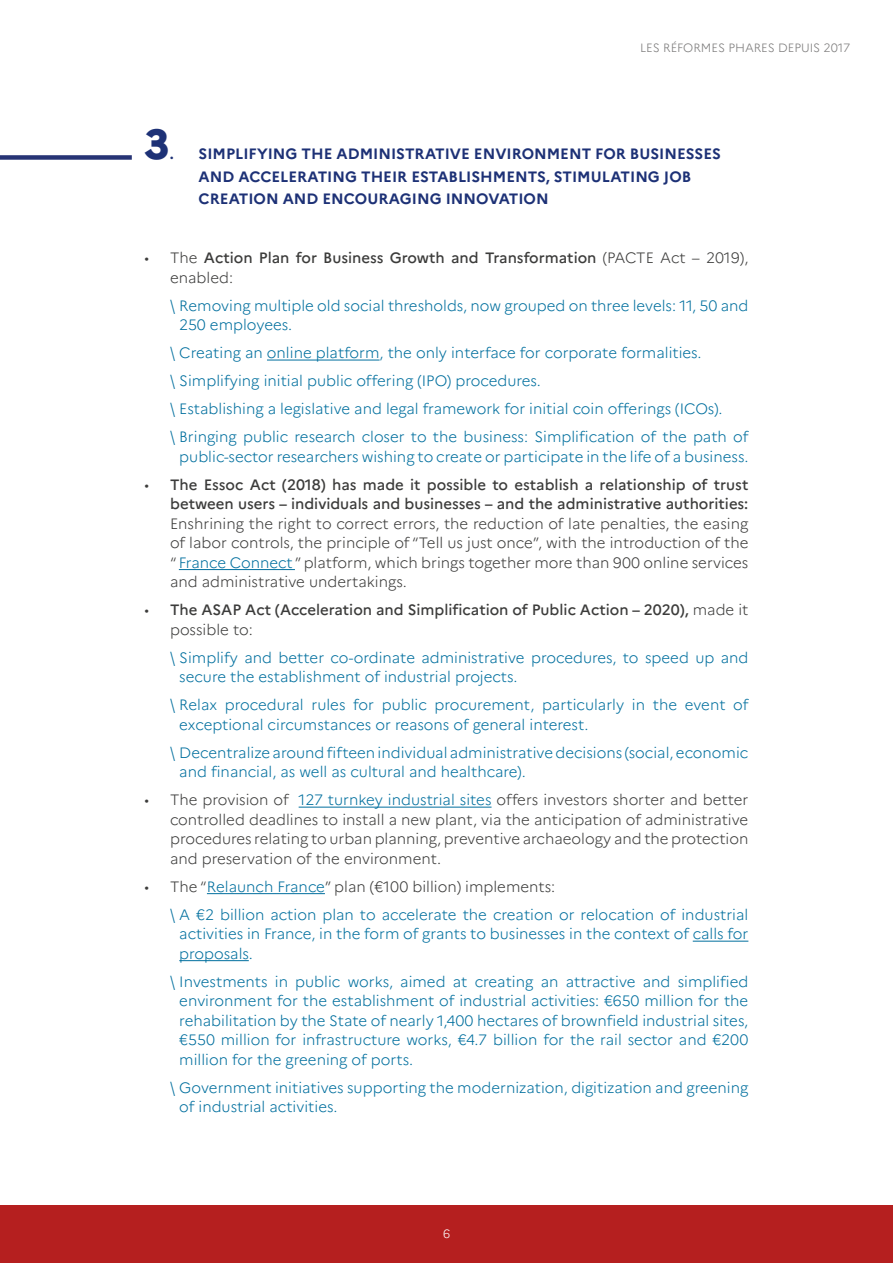
<style>
.page{position:relative;width:893px;height:1263px;background:#fff}
.page>*{position:absolute;margin:0;border:0;box-sizing:border-box;transform-origin:0 0}
.t1{font:800 42px "Marianne";color:#1d3176}
.t2{font:300 15px/19.5px "Marianne";color:#006f9e}
.t3{font:300 15px/19.5px "Marianne";color:#3c3c3b;text-align:justify}
.t4{font:500 15px/19.5px "Marianne";color:#3c3c3b}
.t5{font:700 15px/22.5px "Marianne";color:#1d3176}
.t6{font:300 12px "Marianne";color:#7c7b7b}
.t7{font:300 12px "Marianne";color:#fff}
.s1{font-weight:300}
.s2{font-weight:500}
.s3{color:#006f9e}
</style>
<div class="page">
<div style="left:0;top:1205px;width:893px;height:58px;background:#b51f1f"></div>
<hr style="left:267px;top:360px;width:113px;height:1px;background:#006f9e">
<hr style="left:179px;top:569px;width:116px;height:1px;background:#006f9e">
<hr style="left:299px;top:807px;width:193px;height:1px;background:#006f9e">
<hr style="left:207px;top:893px;width:118px;height:1px;background:#006f9e">
<hr style="left:693px;top:941px;width:55px;height:1px;background:#006f9e">
<hr style="left:179px;top:960px;width:70px;height:1px;background:#006f9e">
<div style="left:0;top:155px;width:132px;height:5px;background:#273475"></div>
<p class="t6" style="left:640px;top:40px;width:212px">LES RÉFORMES PHARES DEPUIS 2017</p>
<p class="t1" style="left:145px;top:118px;width:27px">3</p>
<p class="t5" style="left:170px;top:142px;width:6px">.</p>
<p class="t5" style="left:199px;top:142px;width:524px">SIMPLIFYING THE ADMINISTRATIVE ENVIRONMENT FOR BUSINESSES<br>AND ACCELERATING THEIR ESTABLISHMENTS, STIMULATING JOB<br>CREATION AND ENCOURAGING INNOVATION</p>
<p class="t4" style="left:170px;top:248px;width:580px;text-indent:-26px"><span class="s1">• The</span> Action Plan for Business Growth and Transformation <span class="s1">(PACTE Act – 2019), enabled:</span></p>
<p class="t2" style="left:179px;top:295px;width:571px;text-indent:-9px">\ Removing multiple old social thresholds, now grouped on three levels: 11, 50 and<br>250 employees.</p>
<p class="t2" style="left:170px;top:343px;width:533px">\ Creating an online platform, the only interface for corporate formalities.</p>
<p class="t2" style="left:170px;top:371px;width:372px">\ Simplifying initial public offering (IPO) procedures.</p>
<p class="t2" style="left:170px;top:399px;width:554px">\ Establishing a legislative and legal framework for initial coin offerings (ICOs).</p>
<p class="t2" style="left:170px;top:427px;width:580px;text-align:right">\ Bringing public research closer to the business: Simplification of the path of public-sector researchers wishing to create or participate in the life of a business.</p>
<p class="t3" style="left:170px;top:474px;width:580px;text-indent:-26px">• <span class="s2">The Essoc Act (2018) has made it possible to establish a relationship of trust between users – individuals and businesses – and the administrative authorities:<br></span>Enshrining the right to correct errors, the reduction of late penalties, the easing of labor controls, the principle of “Tell us just once”, with the introduction of the “ <span class="s3">France Connect</span> ” platform, which brings together more than 900 online services and administrative undertakings.</p>
<p class="t4" style="left:170px;top:600px;width:580px;text-indent:-26px"><span class="s1">•</span> The ASAP Act (Acceleration and Simplification of Public Action – 2020), <span class="s1">made it possible to:</span></p>
<p class="t2" style="left:179px;top:647px;width:571px;text-indent:-9px">\ Simplify and better co-ordinate administrative procedures, to speed up and secure the establishment of industrial projects.</p>
<p class="t2" style="left:179px;top:695px;width:571px;text-indent:-9px">\ Relax procedural rules for public procurement, particularly in the event of exceptional circumstances or reasons of general interest.</p>
<p class="t2" style="left:179px;top:742px;width:571px;text-indent:-9px">\ Decentralize around fifteen individual administrative decisions (social, economic and financial, as well as cultural and healthcare).</p>
<p class="t3" style="left:170px;top:790px;width:580px;text-indent:-26px">• The provision of <span class="s3">127 turnkey industrial sites</span> offers investors shorter and better controlled deadlines to install a new plant, via the anticipation of administrative procedures relating to urban planning, preventive archaeology and the protection and preservation of the environment.</p>
<p class="t3" style="left:145px;top:876px;width:412px">• The “<span class="s3">Relaunch France</span>” plan (€100 billion) implements:</p>
<p class="t2" style="left:179px;top:904px;width:571px;text-align:justify;text-indent:-9px">\ A €2 billion action plan to accelerate the creation or relocation of industrial activities in France, in the form of grants to businesses in the context of calls for proposals.</p>
<p class="t2" style="left:179px;top:972px;width:571px;text-align:justify;text-indent:-9px">\ Investments in public works, aimed at creating an attractive and simplified environment for the establishment of industrial activities: €650 million for the rehabilitation by the State of nearly 1,400 hectares of brownfield industrial sites, €550 million for infrastructure works, €4.7 billion for the rail sector and €200 million for the greening of ports.</p>
<p class="t2" style="left:179px;top:1078px;width:571px;text-indent:-9px">\ Government initiatives supporting the modernization, digitization and greening of industrial activities.</p>
<p class="t7" style="left:443px;top:1226px;width:9px">6</p>
</div>
